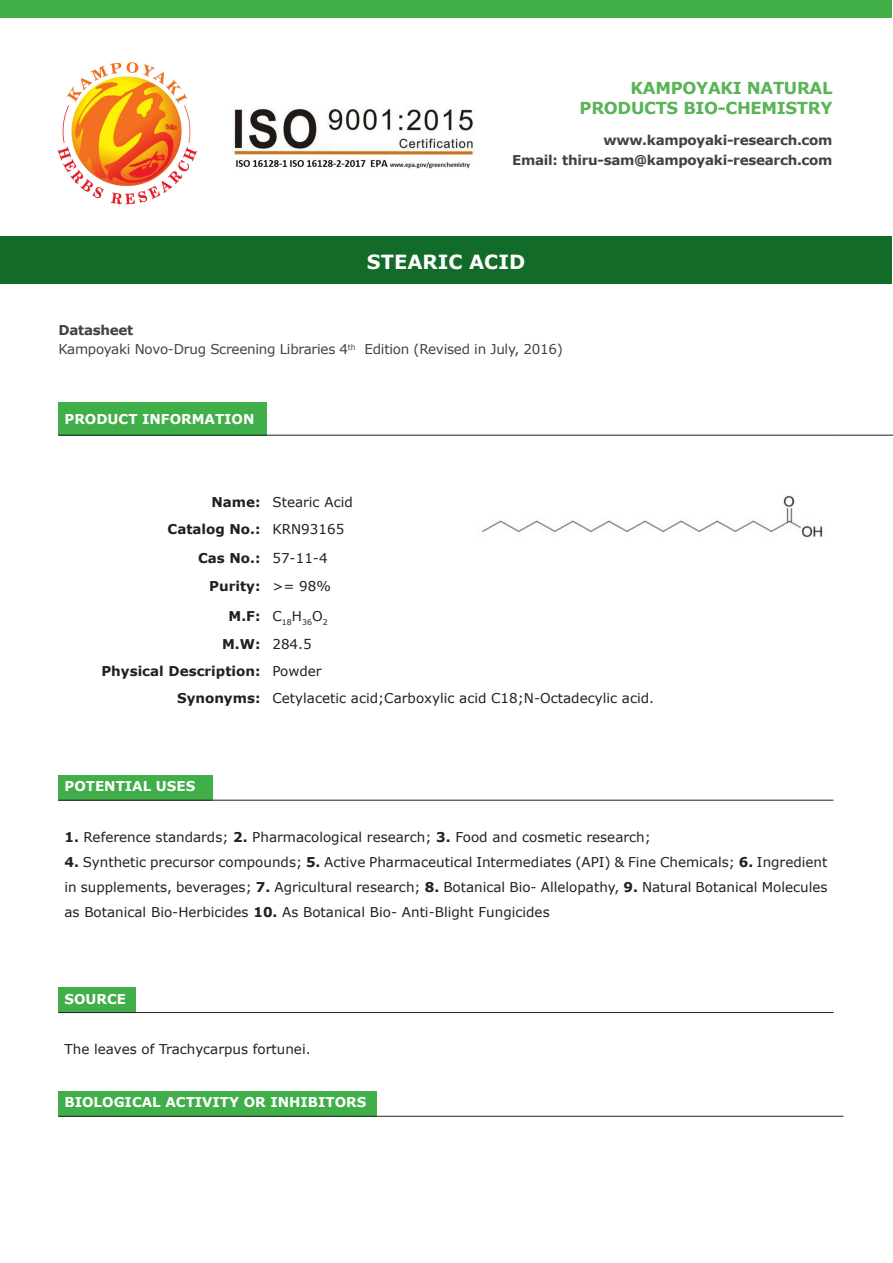
<style>
.page{position:relative;width:893px;height:1263px;background:#fff}
.page>*{position:absolute;margin:0;border:0;box-sizing:border-box;transform-origin:0 0}
.t1{font:700 19.5px "Verdana";color:#fff}
.t2{font:700 16.5px "Verdana";letter-spacing:-.02em;color:#59b457}
.t3{font:13.5px/25.2px "Verdana";color:#231f20;text-align:justify}
.t4{font:700 13.5px "Verdana";letter-spacing:-.02em;color:#414243}
.t5{font:700 13.5px "Verdana";color:#fff}
.t6{font:700 13.5px "Verdana";color:#231f20}
.t7{font:13.5px "Verdana";letter-spacing:-.02em;color:#414243}
.t8{font:7.8px "Verdana";color:#231f20}
.s1{font-weight:700}
</style>
<div class="page">
<img style="left:232px;top:108px;width:243px;height:61px">
<img style="left:57px;top:62px;width:140px;height:143px">
<div style="left:0;top:0;width:892px;height:17px;background:#40ae49"></div>
<div style="left:0;top:236px;width:891px;height:47px;background:#136b29"></div>
<div style="left:58px;top:402px;width:208px;height:33px;background:#40ae49"></div>
<hr style="left:58px;top:435px;width:208px;height:1px;background:#231f20">
<hr style="left:266px;top:435px;width:209px;height:1px;background:#231f20">
<hr style="left:475px;top:435px;width:359px;height:1px;background:#231f20">
<hr style="left:834px;top:435px;width:59px;height:1px;background:#231f20">
<img style="left:482px;top:495px;width:341px;height:43px">
<div style="left:58px;top:775px;width:155px;height:25px;background:#40ae49"></div>
<hr style="left:58px;top:800px;width:155px;height:1px;background:#231f20">
<hr style="left:213px;top:800px;width:620px;height:1px;background:#231f20">
<div style="left:58px;top:987px;width:78px;height:25px;background:#40ae49"></div>
<hr style="left:58px;top:1012px;width:78px;height:1px;background:#231f20">
<hr style="left:136px;top:1012px;width:697px;height:1px;background:#231f20">
<div style="left:58px;top:1091px;width:319px;height:25px;background:#40ae49"></div>
<hr style="left:58px;top:1116px;width:319px;height:1px;background:#231f20">
<hr style="left:377px;top:1116px;width:466px;height:1px;background:#231f20">
<p class="t2" style="left:631px;top:78px;width:203px">KAMPOYAKI NATURAL</p>
<p class="t2" style="left:580px;top:97px;width:254px">PRODUCTS BIO-CHEMISTRY</p>
<p class="t4" style="left:603px;top:132px;width:231px">www.kampoyaki-research.com</p>
<p class="t4" style="left:512px;top:151px;width:322px">Email: thiru-sam@kampoyaki-research.com</p>
<p class="t1" style="left:367px;top:249px;width:160px">STEARIC ACID</p>
<p class="t4" style="left:58px;top:321px;width:76px">Datasheet</p>
<p class="t7" style="left:58px;top:341px;width:506px">Kampoyaki Novo-Drug Screening Libraries 4<sup>th</sup> Edition (Revised in July, 2016)</p>
<p class="t5" style="left:64px;top:410px;width:192px">PRODUCT INFORMATION</p>
<p class="t6" style="left:211px;top:494px;width:51px">Name:</p>
<p class="t3" style="left:272px;top:490px;width:82px">Stearic Acid</p>
<p class="t6" style="left:168px;top:520px;width:94px">Catalog No.:</p>
<p class="t3" style="left:272px;top:517px;width:73px">KRN93165</p>
<p class="t6" style="left:198px;top:549px;width:64px">Cas No.:</p>
<p class="t3" style="left:272px;top:545px;width:57px">57-11-4</p>
<p class="t6" style="left:209px;top:578px;width:53px">Purity:</p>
<p class="t3" style="left:272px;top:574px;width:60px">&gt;= 98%</p>
<p class="t6" style="left:229px;top:607px;width:33px">M.F:</p>
<p class="t8" style="left:272px;top:617px;width:57px"><sup>C</sup>18<sup>H</sup>36<sup>O</sup>2</p>
<p class="t6" style="left:222px;top:635px;width:40px">M.W:</p>
<p class="t3" style="left:272px;top:632px;width:41px">284.5</p>
<p class="t6" style="left:101px;top:662px;width:161px">Physical Description:</p>
<p class="t3" style="left:272px;top:658px;width:51px">Powder</p>
<p class="t6" style="left:177px;top:689px;width:85px">Synonyms:</p>
<p class="t3" style="left:272px;top:685px;width:383px">Cetylacetic acid;Carboxylic acid C18;N-Octadecylic acid.</p>
<p class="t5" style="left:64px;top:778px;width:132px">POTENTIAL USES</p>
<p class="t3" style="left:64px;top:824px;width:588px"><span class="s1">1.</span> Reference standards; <span class="s1">2.</span> Pharmacological research; <span class="s1">3.</span> Food and cosmetic research;</p>
<p class="t3" style="left:64px;top:849px;width:764px"><span class="s1">4.</span> Synthetic precursor compounds; <span class="s1">5.</span> Active Pharmaceutical Intermediates (API) &amp; Fine Chemicals; <span class="s1">6.</span> Ingredient in supplements, beverages; <span class="s1">7.</span> Agricultural research; <span class="s1">8.</span> Botanical Bio- Allelopathy, <span class="s1">9.</span> Natural Botanical Molecules as Botanical Bio-Herbicides <span class="s1">10.</span> As Botanical Bio- Anti-Blight Fungicides</p>
<p class="t5" style="left:64px;top:990px;width:63px">SOURCE</p>
<p class="t3" style="left:64px;top:1037px;width:248px">The leaves of Trachycarpus fortunei.</p>
<p class="t5" style="left:64px;top:1094px;width:303px">BIOLOGICAL ACTIVITY OR INHIBITORS</p>
</div>
